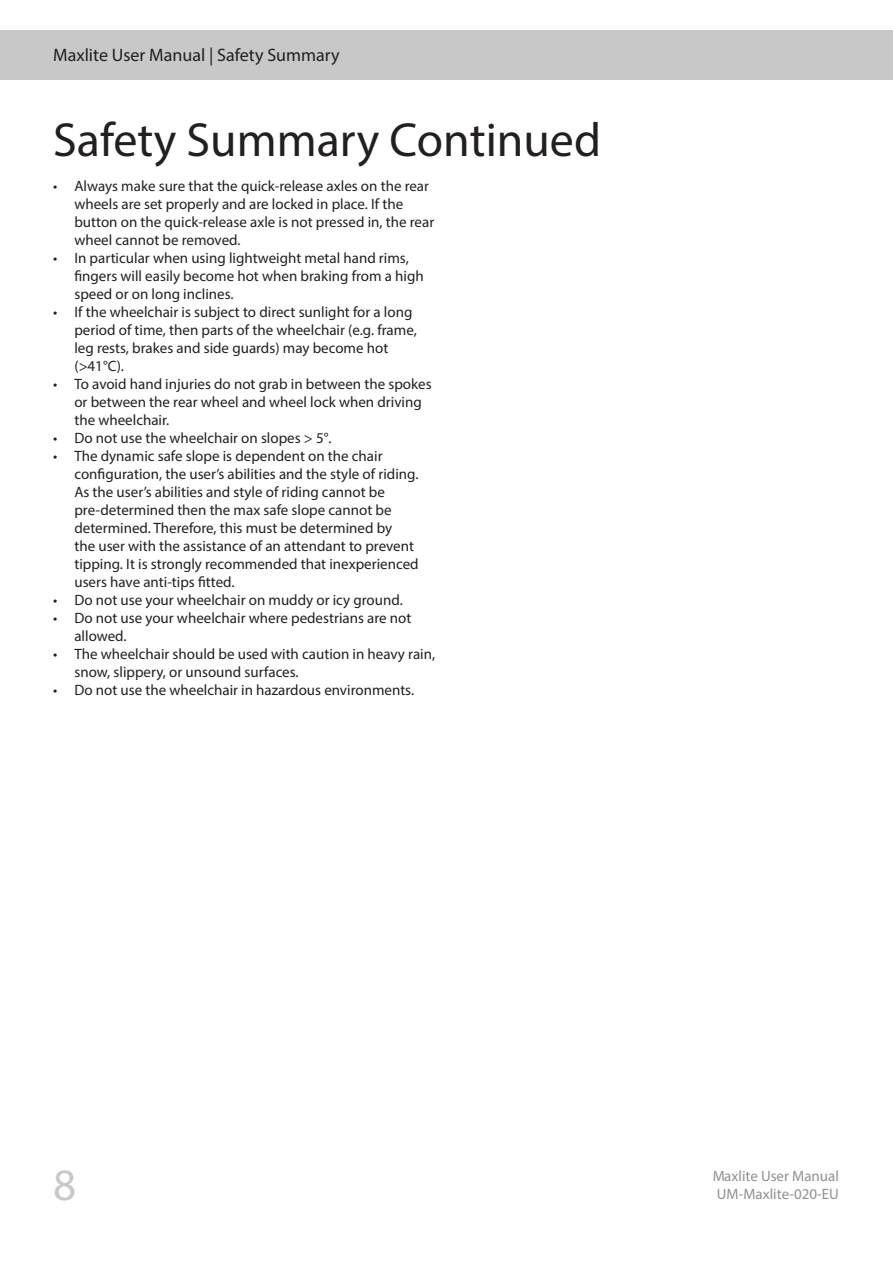
<style>
.page{position:relative;width:893px;height:1263px;background:#fff}
.page>*{position:absolute;margin:0;border:0;box-sizing:border-box;transform-origin:0 0}
.Heading_1{font:48px "Myriad Pro";color:#231f20}
.t1{font:45px "Myriad Pro";color:#c8c8c8}
.t2{font:18px "Myriad Pro";color:#231f20}
.t3{font:15px/18px "Myriad Pro";color:#231f20}
</style>
<div class="page">
<div style="left:0;top:31px;width:893px;height:49px;background:#c8c8c8"></div>
<p class="t2" style="left:53px;top:44px;width:288px">Maxlite User Manual | Safety Summary</p>
<p class="Heading_1" style="left:53px;top:111px;width:549px">Safety Summary Continued</p>
<p class="t3" style="left:74px;top:177px;width:361px;text-indent:-21px">• Always make sure that the quick-release axles on the rear wheels are set properly and are locked in place. If the button on the quick-release axle is not pressed in, the rear wheel cannot be removed.</p>
<p class="t3" style="left:74px;top:249px;width:351px;text-indent:-21px">• In particular when using lightweight metal hand rims, fingers will easily become hot when braking from a high speed or on long inclines.</p>
<p class="t3" style="left:74px;top:303px;width:344px;text-indent:-21px">• If the wheelchair is subject to direct sunlight for a long period of time, then parts of the wheelchair (e.g. frame, leg rests, brakes and side guards) may become hot (&gt;41°C).</p>
<p class="t3" style="left:74px;top:375px;width:359px;text-indent:-21px">• To avoid hand injuries do not grab in between the spokes or between the rear wheel and wheel lock when driving the wheelchair.</p>
<p class="t3" style="left:53px;top:429px;width:280px">• Do not use the wheelchair on slopes &gt; 5°.</p>
<p class="t3" style="left:74px;top:447px;width:346px;text-indent:-21px">• The dynamic safe slope is dependent on the chair configuration, the user’s abilities and the style of riding.<br>As the user’s abilities and style of riding cannot be pre-determined then the max safe slope cannot be determined. Therefore, this must be determined by<br>the user with the assistance of an attendant to prevent tipping. It is strongly recommended that inexperienced users have anti-tips fitted.</p>
<p class="t3" style="left:53px;top:591px;width:351px">• Do not use your wheelchair on muddy or icy ground.</p>
<p class="t3" style="left:74px;top:609px;width:338px;text-indent:-21px">• Do not use your wheelchair where pedestrians are not allowed.</p>
<p class="t3" style="left:74px;top:645px;width:362px;text-indent:-21px">• The wheelchair should be used with caution in heavy rain, snow, slippery, or unsound surfaces.</p>
<p class="t3" style="left:53px;top:681px;width:362px">• Do not use the wheelchair in hazardous environments.</p>
<h2 class="t1" style="left:53px;top:1157px;width:25px">8</h2>
<p class="t3" style="left:712px;top:1167px;width:128px">Maxlite User Manual</p>
<p class="t3" style="left:717px;top:1185px;width:124px">UM-Maxlite-020-EU</p>
</div>
